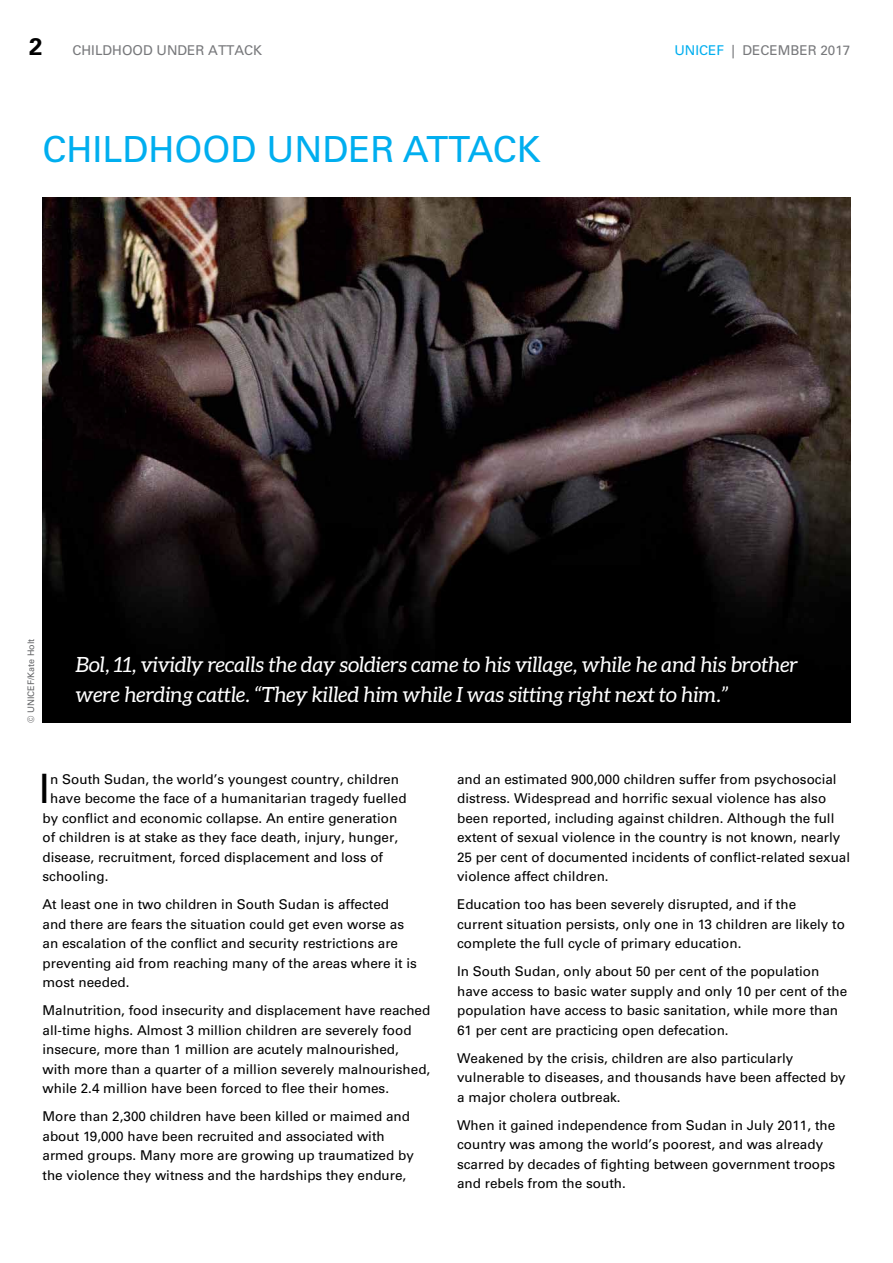
<style>
.page{position:relative;width:893px;height:1263px;background:#fff}
.page>*{position:absolute;margin:0;border:0;box-sizing:border-box;transform-origin:0 0}
.t1{font:40.5px "Univers LT Pro 55 Roman";color:#000}
.t2{font:36px "Univers LT Pro 55 Roman";color:#00aeef}
.t3{font:700 24px "Univers LT Pro 65";color:#000}
.t4{font:italic 21px/30px "Aleo";color:#fff}
.t5{font:13.5px/19.5px "Univers LT Pro 55 Roman";color:#000}
.t6{font:13.5px "Univers LT Pro 55 Roman";color:#77787b}
.t7{font:9px "Univers LT Pro 55 Roman";color:#636466}
.s1{color:#00aeef}
</style>
<div class="page">
<img style="left:43px;top:198px;width:807px;height:525px">
<h3 class="t3" style="left:29px;top:33px;width:15px">2</h3>
<p class="t6" style="left:73px;top:42px;width:191px">CHILDHOOD UNDER ATTACK</p>
<p class="t6" style="left:674px;top:42px;width:178px"><span class="s1">UNICEF</span> | DECEMBER 2017</p>
<h2 class="t2" style="left:43px;top:128px;width:250px">Chi ldhood unde</h2>
<h2 class="t2" style="left:371px;top:128px;width:172px">r attack</h2>
<p class="t7" style="left:26px;top:723px;width:86px;rotate:-90deg">© UNICEF/Kate Holt</p>
<h3 class="t4" style="left:76px;top:649px;width:723px">Bol, 11, vividly recalls the day soldiers came to his village, while he and his brother were herding cattle. “They killed him while I was sitting right next to him.”</h3>
<h1 class="t1" style="left:39px;top:764px;width:13px">I</h1>
<p class="t5" style="left:50px;top:769px;width:350px">n South Sudan, the world’s youngest country, children</p>
<p class="t5" style="left:50px;top:789px;width:358px">have become the face of a humanitarian tragedy fuelled</p>
<p class="t5" style="left:43px;top:808px;width:356px">by conflict and economic collapse. An entire generation</p>
<p class="t5" style="left:43px;top:828px;width:357px">of children is at stake as they face death, injury, hunger,</p>
<p class="t5" style="left:43px;top:847px;width:342px">disease, recruitment, forced displacement and loss of</p>
<p class="t5" style="left:43px;top:867px;width:68px">schooling.</p>
<p class="t5" style="left:43px;top:895px;width:376px">At least one in two children in South Sudan is affected<br>and there are fears the situation could get even worse as an escalation of the conflict and security restrictions are preventing aid from reaching many of the areas where it is most needed.</p>
<p class="t5" style="left:43px;top:1001px;width:389px">Malnutrition, food insecurity and displacement have reached all-time highs. Almost 3 million children are severely food insecure, more than 1 million are acutely malnourished,<br>with more than a quarter of a million severely malnourished, while 2.4 million have been forced to flee their homes.</p>
<p class="t5" style="left:43px;top:1107px;width:373px">More than 2,300 children have been killed or maimed and about 19,000 have been recruited and associated with armed groups. Many more are growing up traumatized by the violence they witness and the hardships they endure,</p>
<p class="t5" style="left:457px;top:769px;width:395px">and an estimated 900,000 children suffer from psychosocial distress. Widespread and horrific sexual violence has also been reported, including against children. Although the full extent of sexual violence in the country is not known, nearly 25 per cent of documented incidents of conflict-related sexual violence affect children.</p>
<p class="t5" style="left:457px;top:894px;width:389px">Education too has been severely disrupted, and if the current situation persists, only one in 13 children are likely to complete the full cycle of primary education.</p>
<p class="t5" style="left:457px;top:961px;width:392px">In South Sudan, only about 50 per cent of the population have access to basic water supply and only 10 per cent of the population have access to basic sanitation, while more than 61 per cent are practicing open defecation.</p>
<p class="t5" style="left:457px;top:1048px;width:390px">Weakened by the crisis, children are also particularly vulnerable to diseases, and thousands have been affected by a major cholera outbreak.</p>
<p class="t5" style="left:457px;top:1115px;width:380px">When it gained independence from Sudan in July 2011, the country was among the world’s poorest, and was already scarred by decades of fighting between government troops and rebels from the south.</p>
</div>
